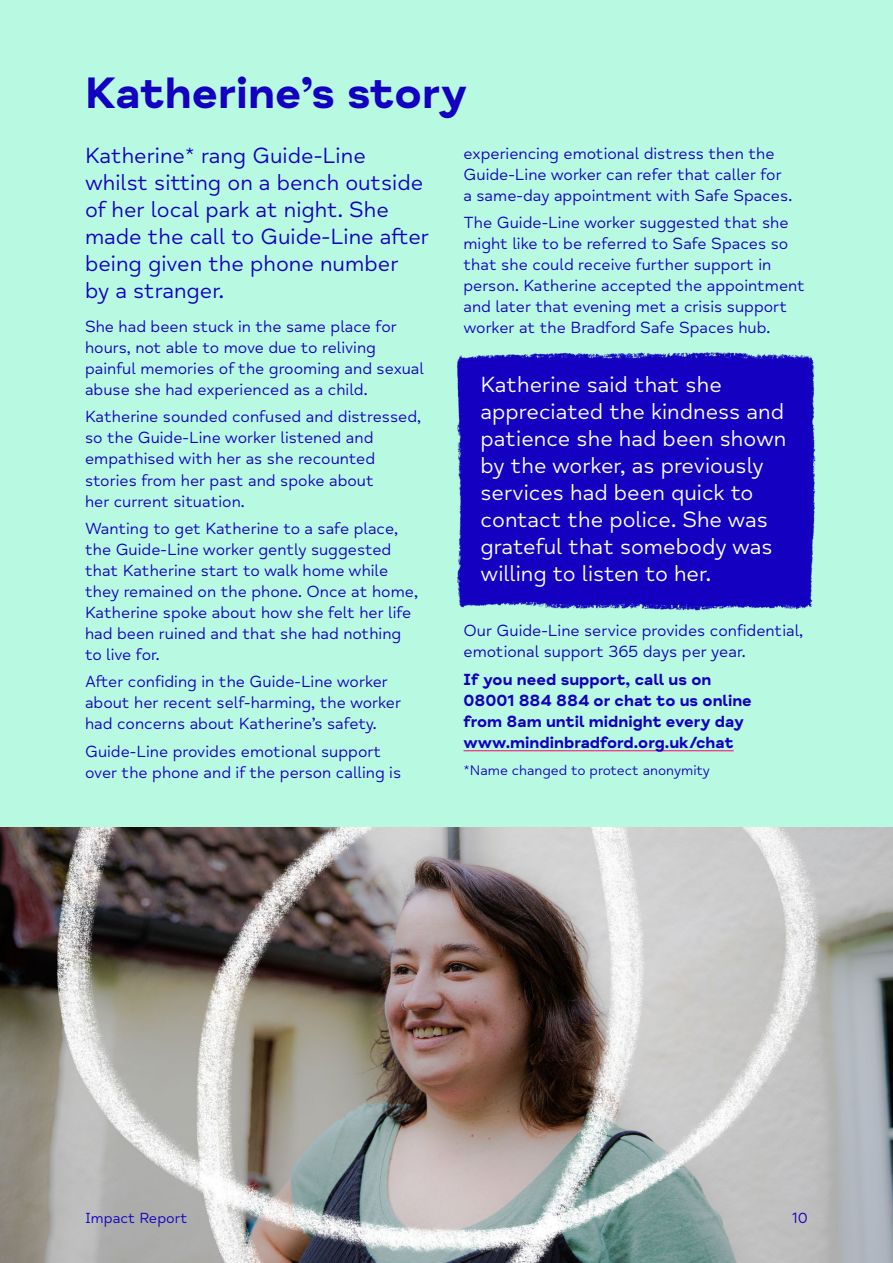
<style>
.page{position:relative;width:893px;height:1263px;background:#b8fae1}
.page>*{position:absolute;margin:0;border:0;box-sizing:border-box;transform-origin:0 0}
.t1{font:700 45px "Mind Meridian";color:#1300c1}
.t2{font:22.5px/27px "Mind Meridian";color:#fff}
.t3{font:22.5px/27px "Mind Meridian";color:#1300c1}
.t4{font:16.5px/21px "Mind Meridian";color:#1300c1}
.t5{font:700 16.5px/21px "Mind Meridian";color:#1300c1}
.t6{font:15px "Mind Meridian";color:#1300c1}
.t7{font:14.25px "Mind Meridian";color:#1300c1}
</style>
<div class="page">
<div style="left:457px;top:352px;width:359px;height:259px;background:#1300c1"></div>
<hr style="left:463px;top:750px;width:271px;height:1px;background:#ff0071">
<img style="left:0;top:827px;width:893px;height:436px">
<h1 class="t1" style="left:85px;top:66px;width:384px">Katherine’s story</h1>
<h2 class="t3" style="left:85px;top:143px;width:345px">Katherine* rang Guide-Line whilst sitting on a bench outside of her local park at night. She made the call to Guide-Line after being given the phone number<br>by a stranger.</h2>
<p class="t4" style="left:85px;top:316px;width:340px">She had been stuck in the same place for hours, not able to move due to reliving painful memories of the grooming and sexual abuse she had experienced as a child.</p>
<p class="t4" style="left:85px;top:407px;width:338px">Katherine sounded confused and distressed, so the Guide-Line worker listened and empathised with her as she recounted stories from her past and spoke about<br>her current situation.</p>
<p class="t4" style="left:85px;top:518px;width:335px">Wanting to get Katherine to a safe place, the Guide-Line worker gently suggested that Katherine start to walk home while they remained on the phone. Once at home, Katherine spoke about how she felt her life had been ruined and that she had nothing to live for.</p>
<p class="t4" style="left:85px;top:672px;width:318px">After confiding in the Guide-Line worker about her recent self-harming, the worker had concerns about Katherine’s safety.</p>
<p class="t4" style="left:85px;top:741px;width:318px">Guide-Line provides emotional support over the phone and if the person calling is</p>
<p class="t4" style="left:463px;top:143px;width:330px">experiencing emotional distress then the<br>Guide-Line worker can refer that caller for a same-day appointment with Safe Spaces.</p>
<p class="t4" style="left:463px;top:213px;width:343px">The Guide-Line worker suggested that she might like to be referred to Safe Spaces so that she could receive further support in person. Katherine accepted the appointment and later that evening met a crisis support worker at the Bradford Safe Spaces hub.</p>
<h2 class="t2" style="left:480px;top:372px;width:307px">Katherine said that she appreciated the kindness and patience she had been shown by the worker, as previously services had been quick to contact the police. She was grateful that somebody was willing to listen to her.</h2>
<p class="t4" style="left:463px;top:621px;width:341px">Our Guide-Line service provides confidential, emotional support 365 days per year.</p>
<p class="t5" style="left:463px;top:669px;width:290px">If you need support, call us on<br>08001 884 884 or chat to us online from 8am until midnight every day www.mindinbradford.org.uk/chat</p>
<p class="t7" style="left:463px;top:762px;width:248px">*Name changed to protect anonymity</p>
<p class="t6" style="left:85px;top:1209px;width:104px">Impact Report</p>
<p class="t6" style="left:792px;top:1209px;width:17px">10</p>
</div>
